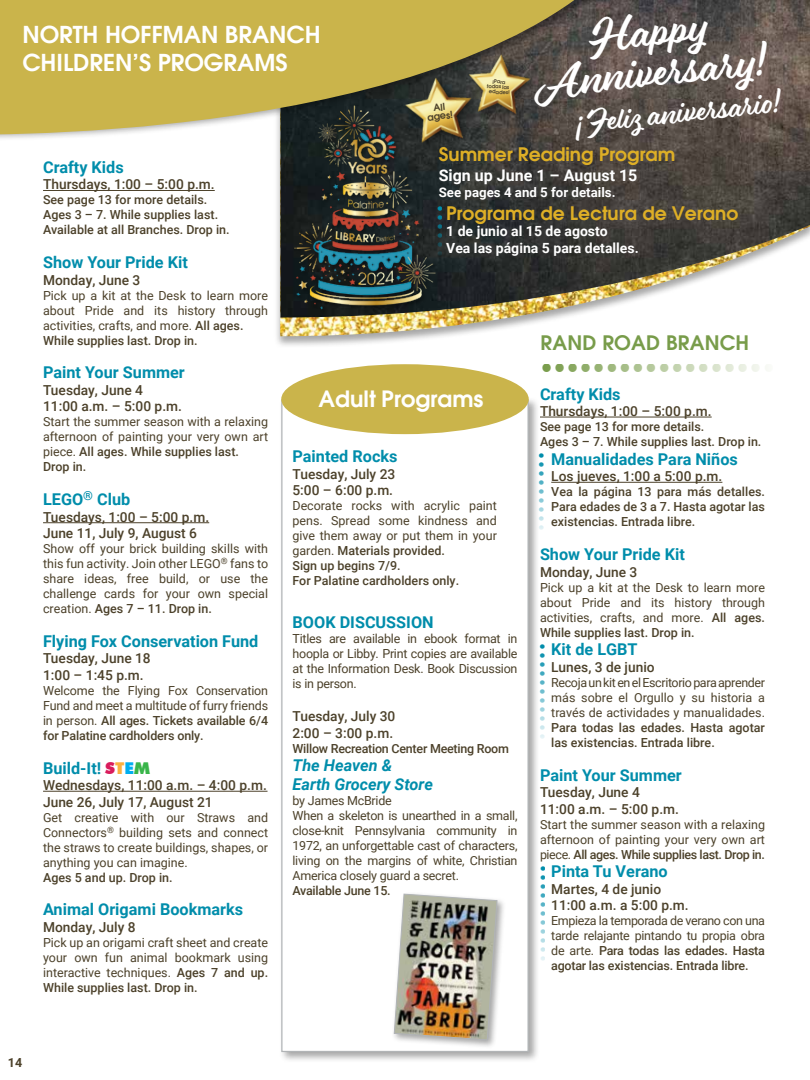
<style>
.page{position:relative;width:810px;height:1080px;background:#fff}
.page>*{position:absolute;margin:0;border:0;box-sizing:border-box;transform-origin:0 0}
.t1{font:42.25px "Eds Market Main Script";color:#fff}
.t2{font:700 41.88px "Futura BT";color:#789c4a}
.t3{font:29.5px "Eds Market Main Script";color:#fff}
.t4{font:600 23.38px "Avant Garde";color:#fff}
.t5{font:700 22.5px "Futura BT";color:#008dab}
.t6{font:600 22.5px "Avant Garde";color:#fff}
.t7{font:600 20px "Avant Garde";letter-spacing:.01em;color:#789c4a}
.t8{font:600 18.62px "Avant Garde";color:#deaf26}
.t9{font:700 16.25px "Roboto";color:#008dab}
.t10{font:italic 700 16.25px/18.8px "Roboto";color:#008dab}
.t11{font:700 16px "Roboto";color:#fff}
.t12{font:700 14px/16.9px "Roboto";color:#fff}
.t13{font:500 13.75px/16.5px "Roboto";color:#4c412a}
.t14{font:700 13.25px "Roboto";color:#fff}
.t15{font:12.5px/15px "Roboto";color:#4c412a;text-align:justify}
.t16{font:500 12.5px/15px "Roboto";color:#4c412a}
.t17{font:12.5px/15px "Roboto";letter-spacing:-.02em;color:#4c412a}
.t18{font:500 12.5px "Roboto";letter-spacing:-.02em;color:#4c412a}
.t19{font:700 12.5px "Roboto";color:#4c412a}
.t20{font:600 9.62px/8.6px "ITC Avant Garde Pro";color:#4c412a;text-align:center}
.t21{font:600 5.25px/5.1px "ITC Avant Garde Pro";color:#4c412a;text-align:center}
.s1{font-weight:500}
.s2{font-family:"Futura BT";font-weight:900;color:#d91c5c}
.s3{font-family:"Futura BT";font-weight:900;color:#fbb03f}
.s4{font-family:"Futura BT";font-weight:900;color:#00aeef}
.s5{font-family:"Futura BT";font-weight:900;color:#39b54a}
</style>
<div class="page">
<div style="left:278px;top:396px;width:261px;height:667px;background:#000;opacity:.35"></div>
<div style="left:281px;top:399px;width:248px;height:653px;background:#fff;border:1px solid #b1b4b6"></div>
<hr style="left:43px;top:190px;width:172px;height:1px;background:#4c412a">
<hr style="left:43px;top:522px;width:166px;height:1px;background:#4c412a">
<hr style="left:43px;top:791px;width:225px;height:1px;background:#4c412a">
<div style="left:281px;top:364px;width:248px;height:70px;background:#cab44b;border-radius:50%"></div>
<hr style="left:540px;top:417px;width:172px;height:1px;background:#4c412a">
<hr style="left:551px;top:482px;width:171px;height:1px;background:#4c412a">
<div style="left:391px;top:891px;width:116px;height:158px;background:#000;opacity:.35"></div>
<img style="left:393px;top:893px;width:105px;height:148px">
<div style="left:273px;top:0;width:537px;height:348px;background:#000;opacity:.35"></div>
<img style="left:280px;top:318px;width:530px;height:18px">
<img style="left:280px;top:0;width:530px;height:318px">
<img style="left:292px;top:149px;width:147px;height:163px">
<img style="left:390px;top:149px;width:99px;height:10px">
<div style="left:0;top:0;width:647px;height:141px;background:#000;opacity:.35"></div>
<svg style="left:0;top:0;width:629px;height:149px;background:#a99a55"></svg>
<img style="left:455px;top:39px;width:89px;height:90px">
<h3 class="t4" style="left:22px;top:19px;width:300px">NORTH HOFFMAN BRANCH</h3>
<h1 class="t1" style="left:583px;top:13px;width:125px;rotate:-6deg">Happy</h1>
<h1 class="t1" style="left:537px;top:58px;width:229px;rotate:-6deg">Anniversary!</h1>
<h3 class="t4" style="left:22px;top:47px;width:267px">CHILDREN’S PROGRAMS</h3>
<p class="t21" style="left:488px;top:78px;width:25px;rotate:4deg">¡Para todas las edades!</p>
<h3 class="t3" style="left:573px;top:105px;width:208px;rotate:-6deg">¡ Feliz aniversario!</h3>
<h3 class="t8" style="left:439px;top:142px;width:238px">Summer Reading Program</h3>
<p class="t11" style="left:439px;top:164px;width:200px">Sign up June 1 – August 15</p>
<p class="t14" style="left:439px;top:183px;width:178px">See pages 4 and 5 for details.</p>
<p class="t20" style="left:426px;top:104px;width:27px;rotate:-6deg">All ages!</p>
<h3 class="t9" style="left:43px;top:156px;width:82px">Crafty Kids</h3>
<p class="t13" style="left:43px;top:176px;width:173px">Thursdays, 1:00 – 5:00 p.m.</p>
<p class="t16" style="left:43px;top:192px;width:188px">See page 13 for more details.<br>Ages 3 – 7. While supplies last.<br>Available at all Branches. Drop in.</p>
<h3 class="t9" style="left:43px;top:251px;width:146px">Show Your Pride Kit</h3>
<p class="t13" style="left:43px;top:271px;width:99px">Monday, June 3</p>
<p class="t15" style="left:43px;top:287px;width:227px;text-align:left">Pick up a kit at the Desk to learn more about Pride and its history through activities, crafts, and more. <span class="s1">All ages.<br>While supplies last. Drop in.</span></p>
<h3 class="t9" style="left:43px;top:361px;width:143px">Paint Your Summer</h3>
<p class="t13" style="left:43px;top:381px;width:140px">Tuesday, June 4<br>11:00 a.m. – 5:00 p.m.</p>
<p class="t15" style="left:43px;top:414px;width:227px;text-align:left">Start the summer season with a relaxing afternoon of painting your very own art piece. <span class="s1">All ages. While supplies last.<br>Drop in.</span></p>
<h3 class="t9" style="left:43px;top:488px;width:89px">LEGO<sup>®</sup> Club</h3>
<p class="t13" style="left:43px;top:508px;width:168px">Tuesdays, 1:00 – 5:00 p.m.<br>June 11, July 9, August 6</p>
<p class="t15" style="left:43px;top:541px;width:227px">Show off your brick building skills with this fun activity. Join other LEGO<sup>®</sup> fans to share ideas, free build, or use the challenge cards for your own special creation. <span class="s1">Ages 7 – 11. Drop in.</span></p>
<h3 class="t9" style="left:43px;top:630px;width:217px">Flying Fox Conservation Fund</h3>
<p class="t13" style="left:43px;top:650px;width:109px">Tuesday, June 18<br>1:00 – 1:45 p.m.</p>
<p class="t15" style="left:43px;top:683px;width:227px">Welcome the Flying Fox Conservation Fund and meet a multitude of furry friends in person. <span class="s1">All ages. Tickets available 6/4 for Palatine cardholders only.</span></p>
<h3 class="t9" style="left:43px;top:757px;width:108px">Build-It! <span class="s2">S</span><span class="s3">T</span><span class="s4">E</span><span class="s5">M</span></h3>
<p class="t13" style="left:43px;top:777px;width:225px">Wednesdays, 11:00 a.m. – 4:00 p.m.<br>June 26, July 17, August 21</p>
<p class="t15" style="left:43px;top:809px;width:227px">Get creative with our Straws and Connectors<sup>®</sup> building sets and connect the straws to create buildings, shapes, or anything you can imagine.</p>
<p class="t16" style="left:43px;top:869px;width:131px">Ages 5 and up. Drop in.</p>
<h3 class="t9" style="left:43px;top:898px;width:202px">Animal Origami Bookmarks</h3>
<p class="t13" style="left:43px;top:918px;width:94px">Monday, July 8</p>
<p class="t15" style="left:43px;top:935px;width:227px">Pick up an origami craft sheet and create your own fun animal bookmark using interactive techniques. <span class="s1">Ages 7 and up.<br>While supplies last. Drop in.</span></p>
<h3 class="t8" style="left:446px;top:200px;width:294px">Programa de Lectura de Verano</h3>
<p class="t12" style="left:446px;top:222px;width:194px">1 de junio al 15 de agosto<br>Vea las página 5 para detalles.</p>
<h3 class="t5" style="left:460px;top:205px;width:63px;rotate:90deg">.......</h3>
<h3 class="t7" style="left:541px;top:329px;width:210px">RAND ROAD BRANCH</h3>
<h2 class="t2" style="left:540px;top:332px;width:237px">..................</h2>
<h3 class="t6" style="left:319px;top:383px;width:166px">Adult Programs</h3>
<h3 class="t9" style="left:540px;top:382px;width:82px">Crafty Kids</h3>
<p class="t13" style="left:540px;top:402px;width:173px">Thursdays, 1:00 – 5:00 p.m.</p>
<p class="t16" style="left:540px;top:419px;width:223px">See page 13 for more details.<br>Ages 3 – 7. While supplies last. Drop in.</p>
<h3 class="t9" style="left:551px;top:448px;width:188px">Manualidades Para Niños</h3>
<p class="t13" style="left:551px;top:468px;width:173px">Los jueves, 1:00 a 5:00 p.m.</p>
<p class="t16" style="left:551px;top:484px;width:215px;text-align:justify">Vea la página 13 para más detalles.<br>Para edades de 3 a 7. Hasta agotar las existencias. Entrada libre.</p>
<h3 class="t9" style="left:540px;top:543px;width:146px">Show Your Pride Kit</h3>
<p class="t13" style="left:540px;top:563px;width:99px">Monday, June 3</p>
<p class="t15" style="left:540px;top:579px;width:226px">Pick up a kit at the Desk to learn more about Pride and its history through activities, crafts, and more. <span class="s1">All ages.<br>While supplies last. Drop in.</span></p>
<h3 class="t9" style="left:551px;top:638px;width:88px">Kit de LGBT</h3>
<p class="t13" style="left:551px;top:658px;width:105px">Lunes, 3 de junio</p>
<p class="t15" style="left:551px;top:674px;width:215px">Recoja un kit en el Escritorio para aprender más sobre el Orgullo y su historia a través de actividades y manualidades.</p>
<p class="t16" style="left:551px;top:719px;width:215px">Para todas las edades. Hasta agotar las existencias. Entrada libre.</p>
<h3 class="t9" style="left:540px;top:763px;width:143px">Paint Your Summer</h3>
<p class="t13" style="left:540px;top:783px;width:140px">Tuesday, June 4<br>11:00 a.m. – 5:00 p.m.</p>
<p class="t15" style="left:540px;top:816px;width:227px">Start the summer season with a relaxing afternoon of painting your very own art piece. <span class="s1">All ages. While supplies last. Drop in.</span></p>
<h3 class="t9" style="left:551px;top:860px;width:118px">Pinta Tu Verano</h3>
<p class="t13" style="left:551px;top:880px;width:139px">Martes, 4 de junio<br>11:00 a.m. a 5:00 p.m.</p>
<p class="t15" style="left:551px;top:913px;width:215px">Empieza la temporada de verano con una tarde relajante pintando tu propia obra de arte. <span class="s1">Para todas las edades. Hasta agotar las existencias. Entrada libre.</span></p>
<h3 class="t9" style="left:292px;top:445px;width:107px">Painted Rocks</h3>
<p class="t13" style="left:292px;top:465px;width:104px">Tuesday, July 23<br>5:00 – 6:00 p.m.</p>
<p class="t15" style="left:292px;top:498px;width:206px;text-align:left">Decorate rocks with acrylic paint pens. Spread some kindness and give them away or put them in your garden. <span class="s1">Materials provided.<br>Sign up begins 7/9.<br>For Palatine cardholders only.</span></p>
<h3 class="t9" style="left:293px;top:611px;width:143px">BOOK DISCUSSION</h3>
<p class="t15" style="left:293px;top:631px;width:226px">Titles are available in ebook format in hoopla or Libby. Print copies are available at the Information Desk. Book Discussion is in person.</p>
<p class="t13" style="left:293px;top:707px;width:104px">Tuesday, July 30<br>2:00 – 3:00 p.m.</p>
<p class="t18" style="left:293px;top:739px;width:218px">Willow Recreation Center Meeting Room</p>
<h3 class="t10" style="left:293px;top:756px;width:142px">The Heaven &amp;<br>Earth Grocery Store</h3>
<p class="t17" style="left:293px;top:793px;width:226px">by James McBride<br>When a skeleton is unearthed in a small, close-knit Pennsylvania community in 1972, an unforgettable cast of characters, living on the margins of white, Christian America closely guard a secret.</p>
<p class="t18" style="left:293px;top:882px;width:100px">Available June 15.</p>
<h3 class="t5" style="left:561px;top:452px;width:81px;rotate:90deg">.........</h3>
<h3 class="t5" style="left:562px;top:643px;width:99px;rotate:90deg">...........</h3>
<h3 class="t5" style="left:563px;top:865px;width:99px;rotate:90deg">...........</h3>
<p class="t19" style="left:8px;top:1054px;width:16px">14</p>
</div>
